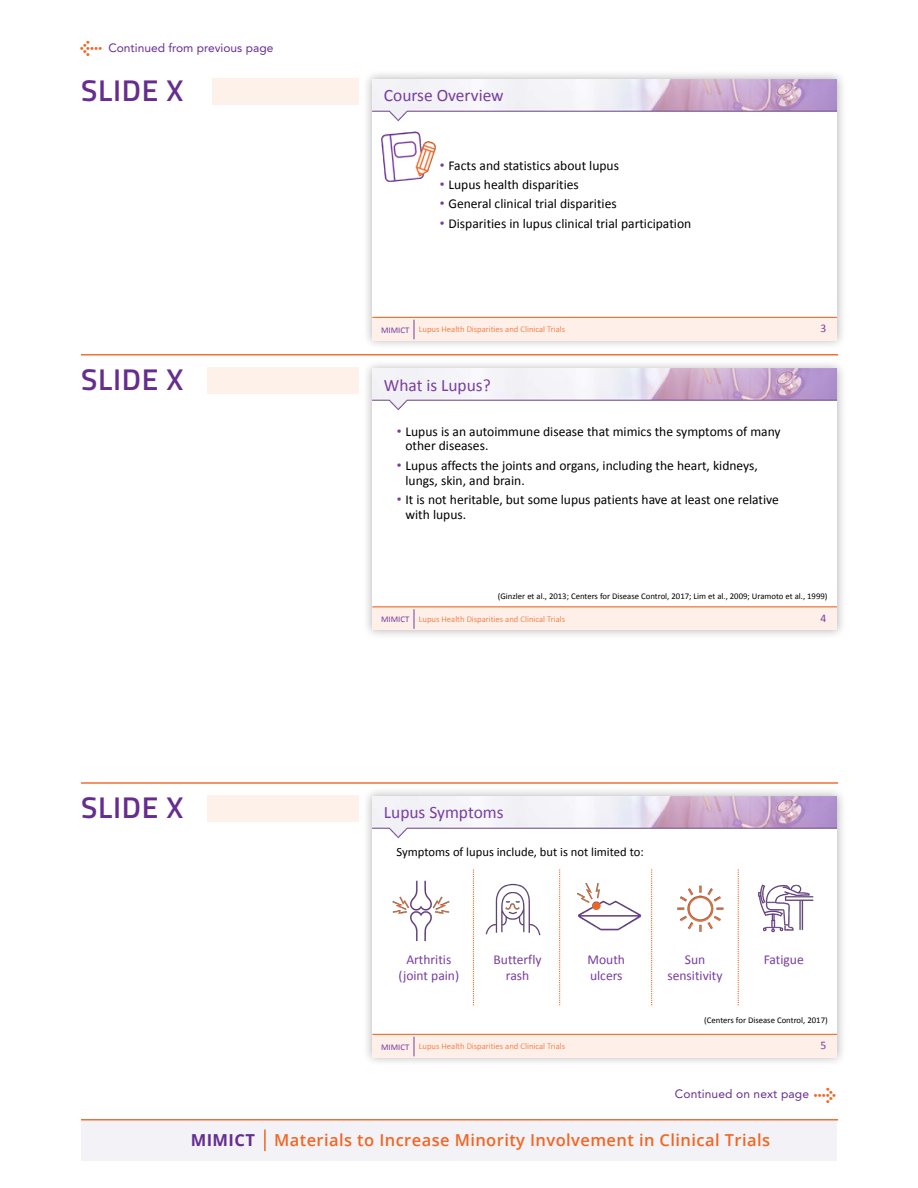
<style>
.page{position:relative;width:918px;height:1188px;background:#fff}
.page>*{position:absolute;margin:0;border:0;box-sizing:border-box;transform-origin:0 0}
.t1{font:600 30px "Titillium";letter-spacing:.025em;color:#662d91}
.t2{font:30px "Click Bits Arrows 1";color:#f26522}
.t3{font:17.4px "Calibri";color:#773e9f}
.t4{font:600 16.5px "Open Sans";letter-spacing:.025em;color:#f26522}
.t5{font:13.5px/14.7px "Calibri";color:#000}
.t6{font:13.5px/16.2px "Calibri";color:#773e9f;text-align:center}
.t7{font:12.6px "Calibri";color:#000}
.t8{font:12px "Avenir LT Std";color:#662d91}
.t9{font:11.55px "Calibri";color:#773e9f}
.t10{font:300 8.7px "Calibri";color:#f26522}
.t11{font:8.7px "Calibri";color:#000}
.t12{font:8.7px "Calibri";color:#773e9f}
.s1{font-family:"Arial";color:#773e9f}
.s2{font-weight:700;color:#662d91}
</style>
<div class="page">
<div style="left:81px;top:1120px;width:756px;height:41px;background:#f3f2f7"></div>
<hr style="left:264px;top:1130px;width:2px;height:21px;background:#f26522">
<div style="left:363px;top:69px;width:484px;height:281px;background:#000;opacity:.3"></div>
<div style="left:372px;top:79px;width:465px;height:261px;background:#fff"></div>
<div style="left:372px;top:318px;width:465px;height:22px;background:#feefe8"></div>
<img style="left:372px;top:79px;width:465px;height:43px">
<svg style="left:414px;top:320px;width:1px;height:19px"></svg>
<hr style="left:372px;top:317px;width:465px;height:1px;background:#f26522">
<img style="left:381px;top:131px;width:55px;height:51px">
<div style="left:363px;top:786px;width:484px;height:281px;background:#000;opacity:.3"></div>
<div style="left:372px;top:796px;width:465px;height:262px;background:#fff"></div>
<div style="left:372px;top:1035px;width:465px;height:23px;background:#feefe8"></div>
<img style="left:372px;top:796px;width:465px;height:43px">
<svg style="left:414px;top:1037px;width:1px;height:19px"></svg>
<hr style="left:372px;top:1034px;width:465px;height:1px;background:#f26522">
<img style="left:392px;top:880px;width:58px;height:62px">
<img style="left:577px;top:883px;width:65px;height:48px">
<img style="left:677px;top:869px;width:61px;height:76px">
<img style="left:758px;top:884px;width:56px;height:49px">
<img style="left:485px;top:883px;width:56px;height:53px">
<svg style="left:473px;top:869px;width:1px;height:137px"></svg>
<svg style="left:559px;top:869px;width:1px;height:137px"></svg>
<svg style="left:651px;top:869px;width:1px;height:137px"></svg>
<svg style="left:738px;top:869px;width:1px;height:137px"></svg>
<div style="left:363px;top:359px;width:484px;height:281px;background:#000;opacity:.3"></div>
<div style="left:372px;top:369px;width:465px;height:261px;background:#fff"></div>
<div style="left:372px;top:607px;width:465px;height:23px;background:#feefe8"></div>
<img style="left:372px;top:369px;width:465px;height:42px">
<svg style="left:414px;top:609px;width:1px;height:20px"></svg>
<hr style="left:372px;top:606px;width:465px;height:1px;background:#f26522">
<hr style="left:81px;top:354px;width:757px;height:2px;background:#f26522">
<hr style="left:81px;top:782px;width:757px;height:2px;background:#f26522">
<hr style="left:81px;top:1119px;width:757px;height:1px;background:#f26522">
<div style="left:213px;top:78px;width:146px;height:27px;background:#fef0e9"></div>
<div style="left:207px;top:795px;width:152px;height:27px;background:#fef0e9"></div>
<div style="left:207px;top:368px;width:152px;height:26px;background:#fef0e9"></div>
<p class="t8" style="left:108px;top:41px;width:166px">Continued from previous page</p>
<h1 class="t1" style="left:81px;top:67px;width:104px">SLIDE X</h1>
<h1 class="t1" style="left:81px;top:357px;width:104px">SLIDE X</h1>
<h1 class="t1" style="left:81px;top:784px;width:104px">SLIDE X</h1>
<p class="t3" style="left:384px;top:84px;width:121px">Course Overview</p>
<p class="t5" style="left:440px;top:158px;width:181px"><span class="s1">•</span> Facts and statistics about lupus</p>
<p class="t5" style="left:440px;top:177px;width:141px"><span class="s1">•</span> Lupus health disparities</p>
<p class="t5" style="left:440px;top:197px;width:179px"><span class="s1">•</span> General clinical trial disparities</p>
<p class="t5" style="left:440px;top:216px;width:253px"><span class="s1">•</span> Disparities in lupus clinical trial participation</p>
<p class="t12" style="left:381px;top:324px;width:30px">MIMICT</p>
<p class="t10" style="left:419px;top:324px;width:148px">Lupus Health Disparities and Clinical Trials</p>
<p class="t9" style="left:821px;top:321px;width:7px">3</p>
<p class="t3" style="left:384px;top:374px;width:108px">What is Lupus?</p>
<p class="t5" style="left:406px;top:424px;width:377px;text-indent:-9px"><span class="s1">•</span> Lupus is an autoimmune disease that mimics the symptoms of many other diseases.</p>
<p class="t5" style="left:406px;top:458px;width:354px;text-indent:-9px"><span class="s1">•</span> Lupus affects the joints and organs, including the heart, kidneys, lungs, skin, and brain.</p>
<p class="t5" style="left:406px;top:492px;width:375px;text-indent:-9px"><span class="s1">•</span> It is not heritable, but some lupus patients have at least one relative with lupus.</p>
<p class="t12" style="left:381px;top:614px;width:30px">MIMICT</p>
<p class="t11" style="left:498px;top:591px;width:331px">(Ginzler et al., 2013; Centers for Disease Control, 2017; Lim et al., 2009; Uramoto et al., 1999)</p>
<p class="t10" style="left:419px;top:614px;width:148px">Lupus Health Disparities and Clinical Trials</p>
<p class="t9" style="left:821px;top:611px;width:7px">4</p>
<p class="t3" style="left:384px;top:801px;width:121px">Lupus Symptoms</p>
<p class="t7" style="left:397px;top:844px;width:249px">Symptoms of lupus include, but is not limited to:</p>
<p class="t6" style="left:399px;top:951px;width:62px">Arthritis (joint pain)</p>
<p class="t6" style="left:494px;top:951px;width:50px">Butterfly rash</p>
<p class="t6" style="left:588px;top:951px;width:39px;text-align:left">Mouth ulcers</p>
<p class="t6" style="left:667px;top:951px;width:57px">Sun sensitivity</p>
<p class="t6" style="left:764px;top:951px;width:42px">Fatigue</p>
<p class="t12" style="left:381px;top:1041px;width:30px">MIMICT</p>
<p class="t11" style="left:704px;top:1015px;width:125px">(Centers for Disease Control, 2017)</p>
<p class="t10" style="left:419px;top:1041px;width:148px">Lupus Health Disparities and Clinical Trials</p>
<p class="t9" style="left:821px;top:1038px;width:7px">5</p>
<p class="t8" style="left:675px;top:1087px;width:136px">Continued on next page</p>
<h1 class="t2" style="left:813px;top:1083px;width:26px">1</h1>
<p class="t4" style="left:191px;top:1128px;width:581px"><span class="s2">MIMICT</span> Materials to Increase Minority Involvement in Clinical Trials</p>
</div>
